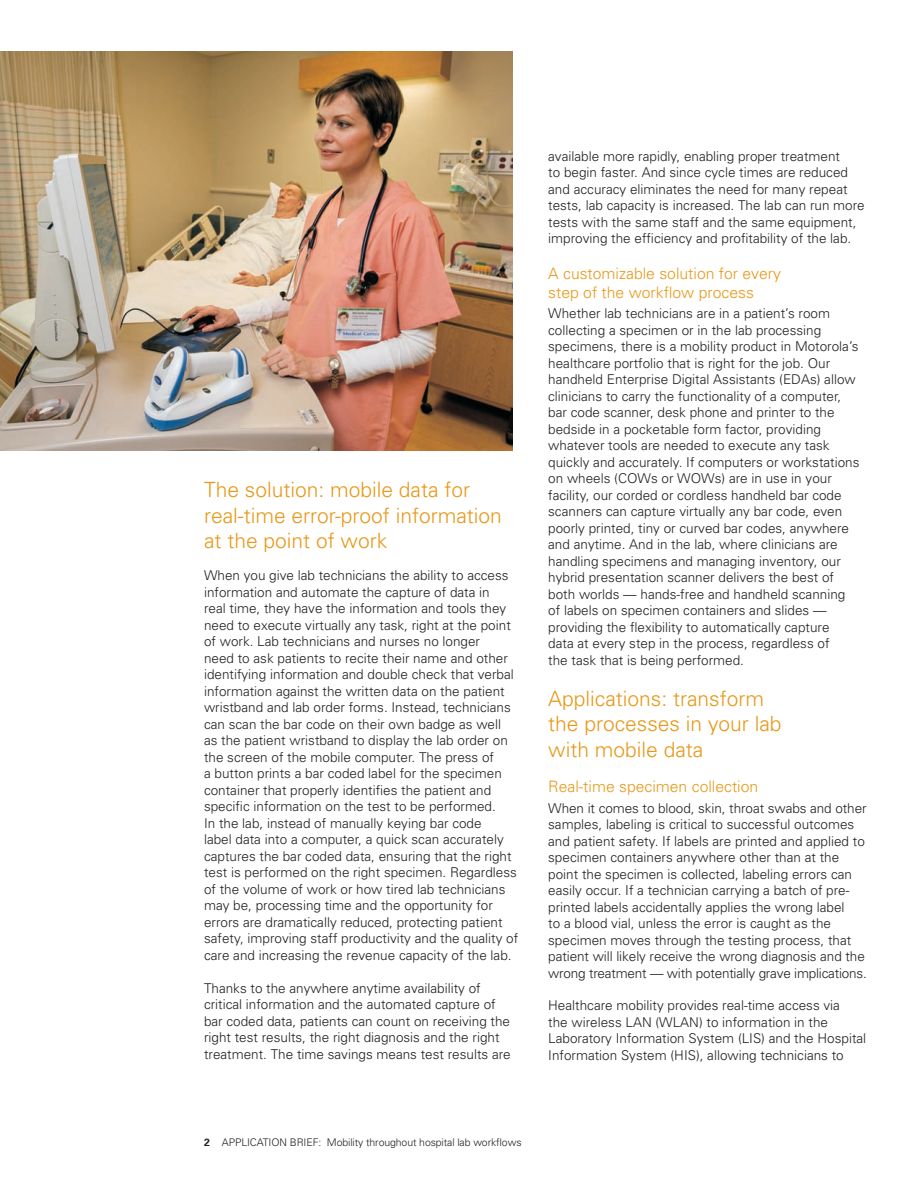
<style>
.page{position:relative;width:918px;height:1188px;background:#fff}
.page>*{position:absolute;margin:0;border:0;box-sizing:border-box;transform-origin:0 0}
.t1{font:300 21px/25.2px "Univers";color:#e89818}
.t2{font:300 15.75px/18.9px "Univers";color:#e89818}
.t3{font:300 13.5px/16.5px "Univers";color:#231f20}
.t4{font:300 10.5px "Univers";letter-spacing:-.01em;color:#231f20}
.s1{font-weight:700}
</style>
<div class="page">
<img style="left:0;top:51px;width:513px;height:399px">
<h1 class="t1" style="left:204px;top:477px;width:299px">The solution: mobile data for real-time error-proof information at the point of work</h1>
<p class="t3" style="left:204px;top:567px;width:316px">When you give lab technicians the ability to access information and automate the capture of data in<br>real time, they have the information and tools they need to execute virtually any task, right at the point of work. Lab technicians and nurses no longer<br>need to ask patients to recite their name and other identifying information and double check that verbal information against the written data on the patient wristband and lab order forms. Instead, technicians can scan the bar code on their own badge as well<br>as the patient wristband to display the lab order on the screen of the mobile computer. The press of<br>a button prints a bar coded label for the specimen container that properly identifies the patient and specific information on the test to be performed.<br>In the lab, instead of manually keying bar code<br>label data into a computer, a quick scan accurately captures the bar coded data, ensuring that the right test is performed on the right specimen. Regardless of the volume of work or how tired lab technicians may be, processing time and the opportunity for errors are dramatically reduced, protecting patient safety, improving staff productivity and the quality of care and increasing the revenue capacity of the lab.</p>
<p class="t3" style="left:204px;top:979px;width:308px">Thanks to the anywhere anytime availability of critical information and the automated capture of bar coded data, patients can count on receiving the right test results, the right diagnosis and the right treatment. The time savings means test results are</p>
<p class="t3" style="left:548px;top:148px;width:318px">available more rapidly, enabling proper treatment<br>to begin faster. And since cycle times are reduced and accuracy eliminates the need for many repeat tests, lab capacity is increased. The lab can run more tests with the same staff and the same equipment, improving the efficiency and profitability of the lab.</p>
<p class="t2" style="left:548px;top:263px;width:234px">A customizable solution for every step of the workflow process</p>
<p class="t3" style="left:548px;top:305px;width:313px">Whether lab technicians are in a patient’s room collecting a specimen or in the lab processing specimens, there is a mobility product in Motorola’s healthcare portfolio that is right for the job. Our handheld Enterprise Digital Assistants (EDAs) allow clinicians to carry the functionality of a computer, bar code scanner, desk phone and printer to the bedside in a pocketable form factor, providing whatever tools are needed to execute any task quickly and accurately. If computers or workstations on wheels (COWs or WOWs) are in use in your facility, our corded or cordless handheld bar code scanners can capture virtually any bar code, even poorly printed, tiny or curved bar codes, anywhere and anytime. And in the lab, where clinicians are handling specimens and managing inventory, our hybrid presentation scanner delivers the best of both worlds — hands-free and handheld scanning of labels on specimen containers and slides — providing the flexibility to automatically capture<br>data at every step in the process, regardless of<br>the task that is being performed.</p>
<h1 class="t1" style="left:548px;top:686px;width:235px">Applications: transform the processes in your lab with mobile data</h1>
<p class="t2" style="left:548px;top:776px;width:212px">Real-time specimen collection</p>
<p class="t3" style="left:548px;top:799px;width:320px">When it comes to blood, skin, throat swabs and other samples, labeling is critical to successful outcomes and patient safety. If labels are printed and applied to specimen containers anywhere other than at the point the specimen is collected, labeling errors can easily occur. If a technician carrying a batch of pre&shy;printed labels accidentally applies the wrong label<br>to a blood vial, unless the error is caught as the specimen moves through the testing process, that patient will likely receive the wrong diagnosis and the wrong treatment — with potentially grave implications.</p>
<p class="t3" style="left:548px;top:997px;width:320px">Healthcare mobility provides real-time access via<br>the wireless LAN (WLAN) to information in the Laboratory Information System (LIS) and the Hospital Information System (HIS), allowing technicians to</p>
<p class="t4" style="left:204px;top:1136px;width:40px"><span class="s1">2</span> Applica</p>
<p class="t4" style="left:263px;top:1136px;width:260px">ti on BRIEF: Mobility throughout hospital lab workflows</p>
</div>
